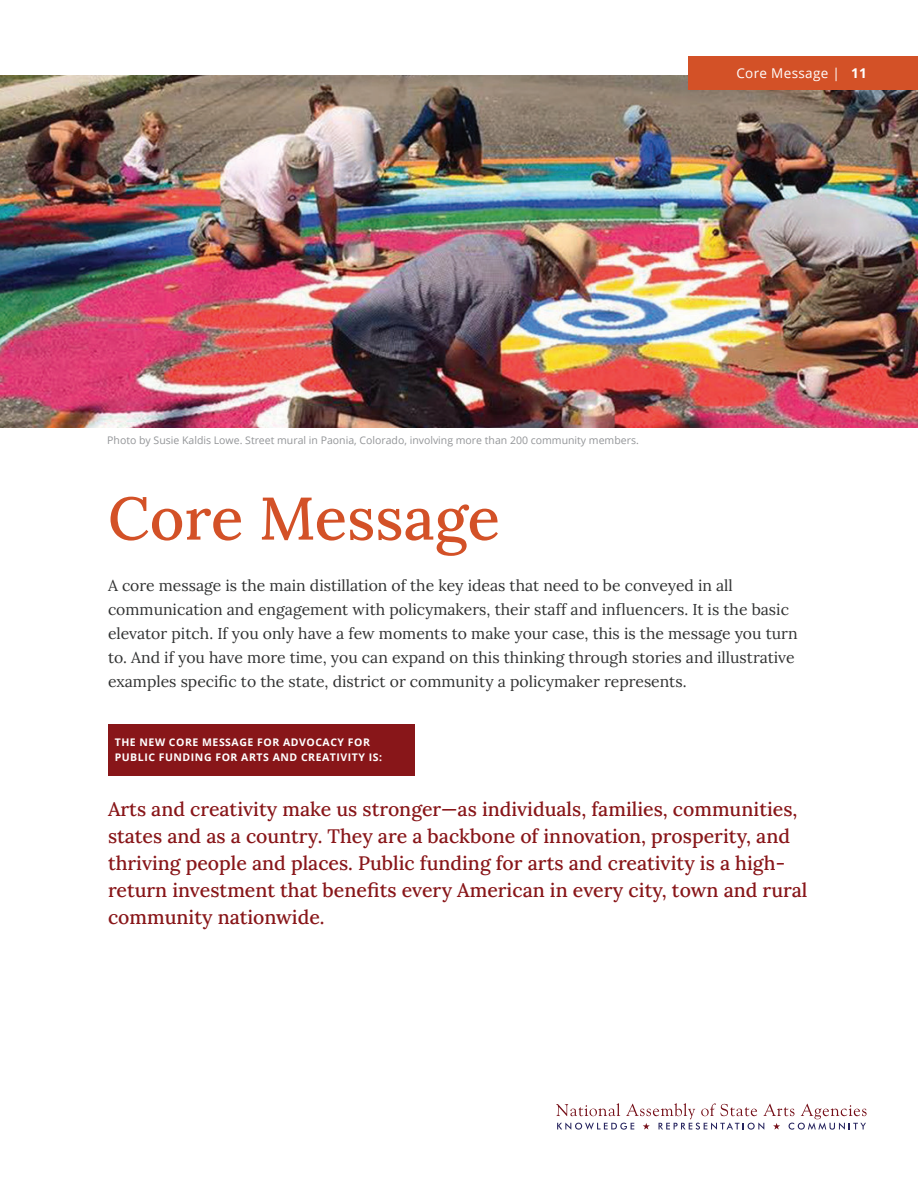
<style>
.page{position:relative;width:918px;height:1188px;background:#fff}
.page>*{position:absolute;margin:0;border:0;box-sizing:border-box;transform-origin:0 0}
.t1{font:60px "Lora";color:#d35127}
.t2{font:19.5px/27px "Lora";color:#881619}
.t3{font:15.75px/24px "Lora";color:#313232}
.t4{font:13.5px "Open Sans";letter-spacing:.025em;color:#fff}
.t5{font:10.5px "Open Sans";color:#939598}
.t6{font:700 10.5px/15px "Open Sans";letter-spacing:.05em;color:#fff}
.s1{font-weight:700}
</style>
<div class="page">
<img style="left:0;top:76px;width:918px;height:352px">
<div style="left:688px;top:56px;width:230px;height:34px;background:#d35127"></div>
<svg style="left:556px;top:1103px;width:311px;height:27px"></svg>
<div style="left:108px;top:724px;width:307px;height:52px;background:#881619"></div>
<p class="t4" style="left:736px;top:64px;width:132px">Core Message | <span class="s1">11</span></p>
<p class="t5" style="left:107px;top:433px;width:533px">Photo by Susie Kaldis Lowe. Street mural in Paonia, Colorado, involving more than 200 community members.</p>
<h1 class="t1" style="left:108px;top:473px;width:393px">Core Message</h1>
<p class="t3" style="left:108px;top:572px;width:691px">A core message is the main distillation of the key ideas that need to be conveyed in all communication and engagement with policymakers, their staff and influencers. It is the basic elevator pitch. If you only have a few moments to make your case, this is the message you turn to. And if you have more time, you can expand on this thinking through stories and illustrative examples specific to the state, district or community a policymaker represents.</p>
<p class="t6" style="left:115px;top:735px;width:269px">THE NEW CORE MESSAGE FOR ADVOCACY FOR<br>PUBLIC FUNDING FOR ARTS AND CREATIVITY IS:</p>
<p class="t2" style="left:108px;top:794px;width:701px">Arts and creativity make us stronger—as individuals, families, communities, states and as a country. They are a backbone of innovation, prosperity, and thriving people and places. Public funding for arts and creativity is a high&shy;return investment that benefits every American in every city, town and rural community nationwide.</p>
</div>
